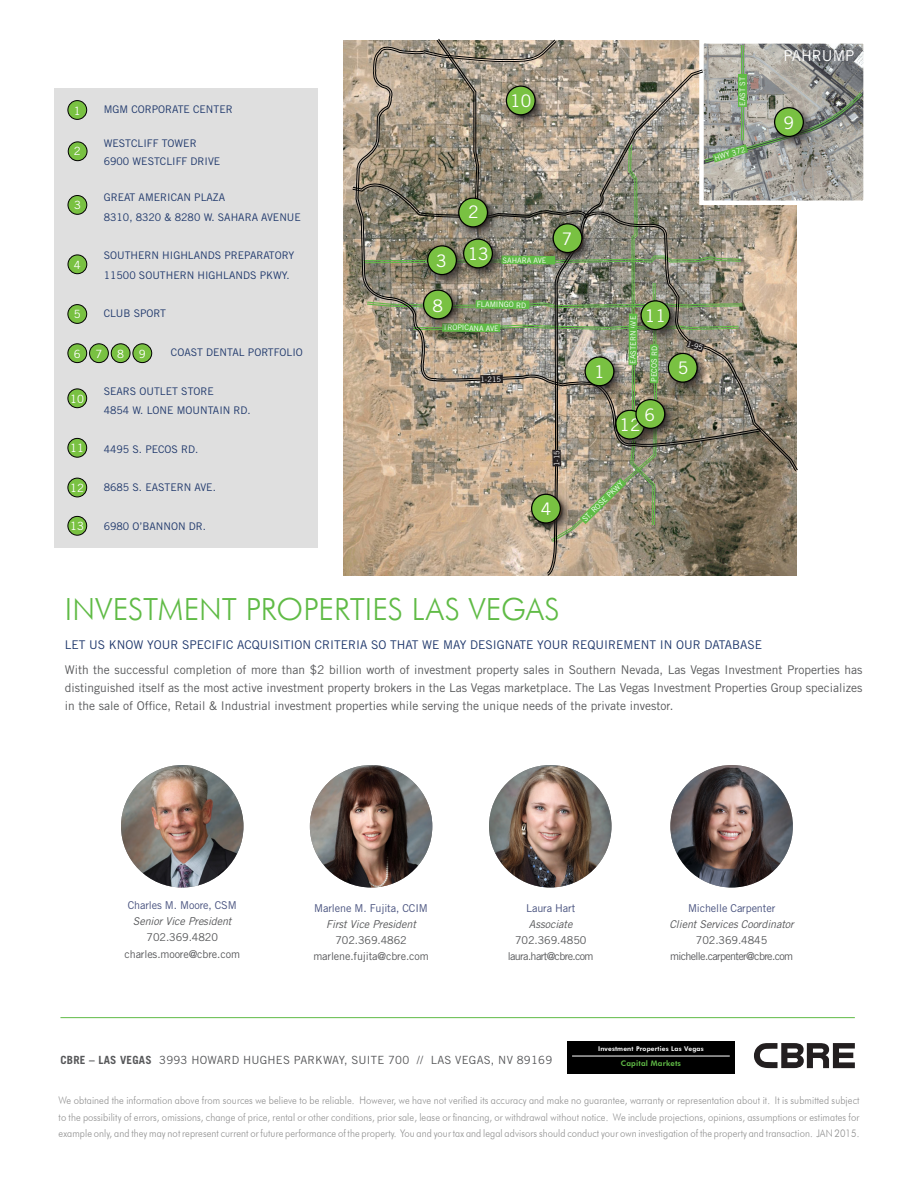
<style>
.page{position:relative;width:918px;height:1188px;background:#fff}
.page>*{position:absolute;margin:0;border:0;box-sizing:border-box;transform-origin:0 0}
.t1{font:300 30.45px "Futura BT";letter-spacing:-.005em;color:#60bb46}
.t2{font:17.4px "Trade Gothic LT Std";color:#fff}
.t3{font:15px "Trade Gothic LT Std";color:#fff}
.body{font:12px/18px "Trade Gothic LT Std";color:#57585a;text-align:justify}
.body-2{font:12px "Trade Gothic LT Std";color:#1e376b}
.t4{font:11.4px "Trade Gothic LT Std";color:#fff}
.SUBHEADS{font:11.25px "Trade Gothic LT Std";letter-spacing:.02em;color:#57585a}
.body-3{font:10.8px/16.2px "Trade Gothic LT Std";letter-spacing:-.01em;color:#57585a;text-align:center}
.t5{font:300 10.5px/16.5px "Futura BT";letter-spacing:.01em;color:#8d8d8d;text-align:justify;scale:.9 1}
.body-4{font:10.5px "Trade Gothic LT Std";color:#1e376b}
.t6{font:800 7.65px "Futura BT";letter-spacing:.025em;color:#60bb46}
.t7{font:7.5px "Trade Gothic LT Std";letter-spacing:-.01em;color:#fff}
.t8{font:800 6.6px "Futura BT";letter-spacing:.025em;color:#fff}
.s1{color:#fff}
.s2{color:#46507d}
.s3{font-style:italic}
.s4{font-weight:700}
</style>
<div class="page">
<div style="left:54px;top:88px;width:264px;height:460px;background:#dfdfdf"></div>
<svg style="left:754px;top:1043px;width:101px;height:25px"></svg>
<hr style="left:60px;top:1017px;width:795px;height:1px;background:#60bb46">
<div style="left:567px;top:1041px;width:168px;height:32px;background:#000"></div>
<hr style="left:572px;top:1056px;width:158px;height:1px;background:#fff">
<img style="left:344px;top:41px;width:19px;height:535px">
<div style="left:68px;top:101px;width:19px;height:18px;background:#79c142;border-radius:50%"></div>
<div style="left:68px;top:100px;width:19px;height:20px;border:1px solid #000;border-radius:50%"></div>
<div style="left:68px;top:142px;width:19px;height:19px;background:#79c142;border-radius:50%"></div>
<div style="left:68px;top:141px;width:19px;height:20px;border:1px solid #000;border-radius:50%"></div>
<div style="left:68px;top:196px;width:19px;height:18px;background:#79c142;border-radius:50%"></div>
<div style="left:68px;top:195px;width:19px;height:20px;border:1px solid #000;border-radius:50%"></div>
<div style="left:68px;top:255px;width:19px;height:19px;background:#79c142;border-radius:50%"></div>
<div style="left:68px;top:255px;width:19px;height:19px;border:1px solid #000;border-radius:50%"></div>
<div style="left:68px;top:305px;width:19px;height:18px;background:#79c142;border-radius:50%"></div>
<div style="left:68px;top:304px;width:19px;height:20px;border:1px solid #000;border-radius:50%"></div>
<div style="left:68px;top:344px;width:19px;height:19px;background:#79c142;border-radius:50%"></div>
<div style="left:68px;top:343px;width:19px;height:20px;border:1px solid #000;border-radius:50%"></div>
<div style="left:90px;top:344px;width:18px;height:19px;background:#79c142;border-radius:50%"></div>
<div style="left:89px;top:343px;width:20px;height:20px;border:1px solid #000;border-radius:50%"></div>
<div style="left:111px;top:344px;width:19px;height:19px;background:#79c142;border-radius:50%"></div>
<div style="left:111px;top:343px;width:19px;height:20px;border:1px solid #000;border-radius:50%"></div>
<div style="left:133px;top:344px;width:19px;height:19px;background:#79c142;border-radius:50%"></div>
<div style="left:133px;top:343px;width:19px;height:20px;border:1px solid #000;border-radius:50%"></div>
<div style="left:68px;top:389px;width:19px;height:19px;background:#79c142;border-radius:50%"></div>
<div style="left:68px;top:389px;width:19px;height:19px;border:1px solid #000;border-radius:50%"></div>
<div style="left:68px;top:438px;width:19px;height:19px;background:#79c142;border-radius:50%"></div>
<div style="left:68px;top:438px;width:19px;height:20px;border:1px solid #000;border-radius:50%"></div>
<div style="left:68px;top:478px;width:19px;height:19px;background:#79c142;border-radius:50%"></div>
<div style="left:68px;top:478px;width:19px;height:19px;border:1px solid #000;border-radius:50%"></div>
<div style="left:68px;top:516px;width:19px;height:19px;background:#79c142;border-radius:50%"></div>
<div style="left:68px;top:516px;width:19px;height:20px;border:1px solid #000;border-radius:50%"></div>
<div style="left:699px;top:39px;width:169px;height:166px;border:4px solid #fff"></div>
<img style="left:121px;top:765px;width:123px;height:123px;border-radius:61px">
<img style="left:310px;top:765px;width:122px;height:123px;border-radius:61px">
<img style="left:489px;top:765px;width:123px;height:123px;border-radius:61px">
<img style="left:670px;top:765px;width:123px;height:123px;border-radius:61px">
<svg style="left:363px;top:38px;width:500px;height:538px;background:#a59f8a"></svg>
<div style="left:455px;top:195px;width:46px;height:45px;background:#231f20;opacity:.75"></div>
<div style="left:459px;top:198px;width:28px;height:29px;background:#79c142;border-radius:50%"></div>
<div style="left:458px;top:198px;width:30px;height:29px;border:1px solid #000;border-radius:50%"></div>
<div style="left:480px;top:375px;width:23px;height:8px;background:#231f20"></div>
<div style="left:582px;top:353px;width:45px;height:46px;background:#231f20;opacity:.75"></div>
<div style="left:585px;top:357px;width:29px;height:29px;background:#79c142;border-radius:50%"></div>
<div style="left:585px;top:356px;width:29px;height:30px;border:1px solid #000;border-radius:50%"></div>
<p class="body-4" style="left:104px;top:103px;width:131px">MGM CORPORATE CENTER</p>
<p class="body-4" style="left:104px;top:137px;width:95px">WESTCLIFF TOWER</p>
<p class="body-4" style="left:104px;top:155px;width:118px">6900 WESTCLIFF DRIVE</p>
<p class="body-4" style="left:104px;top:191px;width:123px">GREAT AMERICAN PLAZA</p>
<p class="body-4" style="left:104px;top:211px;width:199px">8310, 8320 &amp; 8280 W. SAHARA AVENUE</p>
<p class="body-4" style="left:104px;top:249px;width:192px">SOUTHERN HIGHLANDS PREPARATORY</p>
<p class="body-4" style="left:104px;top:269px;width:188px">11500 SOUTHERN HIGHLANDS PKWY.</p>
<p class="body-4" style="left:104px;top:307px;width:64px">CLUB SPORT</p>
<p class="body-4" style="left:171px;top:346px;width:134px">COAST DENTAL PORTFOLIO</p>
<p class="body-4" style="left:104px;top:385px;width:112px">SEARS OUTLET STORE</p>
<p class="body-4" style="left:104px;top:404px;width:149px">4854 W. LONE MOUNTAIN RD.</p>
<p class="body-4" style="left:104px;top:443px;width:96px">4495 S. PECOS RD.</p>
<p class="body-4" style="left:104px;top:481px;width:114px">8685 S. EASTERN AVE.</p>
<p class="body-4" style="left:104px;top:520px;width:104px">6980 O’BANNON DR.</p>
<p class="t4" style="left:74px;top:104px;width:8px">1</p>
<p class="t4" style="left:74px;top:144px;width:8px">2</p>
<p class="t4" style="left:74px;top:198px;width:8px">3</p>
<p class="t4" style="left:74px;top:258px;width:8px">4</p>
<p class="t4" style="left:74px;top:307px;width:8px">5</p>
<p class="t4" style="left:74px;top:347px;width:8px">6</p>
<p class="t4" style="left:95px;top:347px;width:8px">7</p>
<p class="t4" style="left:117px;top:347px;width:8px">8</p>
<p class="t4" style="left:139px;top:347px;width:8px">9</p>
<p class="t4" style="left:70px;top:392px;width:15px">10</p>
<p class="t4" style="left:70px;top:441px;width:15px">11</p>
<p class="t4" style="left:70px;top:481px;width:15px">12</p>
<p class="t4" style="left:70px;top:519px;width:15px">13</p>
<p class="t2" style="left:510px;top:90px;width:23px">10</p>
<p class="t7" style="left:738px;top:106px;width:30px;rotate:-90deg">EAST ST</p>
<p class="t7" style="left:713px;top:154px;width:33px;rotate:-17deg">HWY 372</p>
<p class="t2" style="left:468px;top:201px;width:12px">2</p>
<p class="t2" style="left:468px;top:243px;width:23px">13</p>
<p class="t2" style="left:436px;top:251px;width:12px">3</p>
<p class="t7" style="left:503px;top:256px;width:46px">SAHARA AVE</p>
<p class="t2" style="left:562px;top:228px;width:12px">7</p>
<p class="t2" style="left:433px;top:295px;width:12px">8</p>
<p class="t7" style="left:477px;top:300px;width:51px">FLAMINGO RD</p>
<p class="t7" style="left:443px;top:323px;width:57px">TROPICANA AVE</p>
<p class="t7" style="left:480px;top:375px;width:22px;rotate:-1deg">1-215</p>
<p class="t7" style="left:552px;top:467px;width:18px;rotate:-91deg">1-15</p>
<p class="t2" style="left:541px;top:498px;width:12px">4</p>
<p class="t2" style="left:594px;top:361px;width:12px">1</p>
<p class="t7" style="left:629px;top:364px;width:50px;rotate:-90deg">EASTERN AVE</p>
<p class="t2" style="left:645px;top:305px;width:23px">11</p>
<p class="t7" style="left:650px;top:382px;width:37px;rotate:-90deg">PECOS RD</p>
<p class="t2" style="left:645px;top:404px;width:12px">6</p>
<p class="t2" style="left:620px;top:415px;width:23px">12</p>
<p class="t7" style="left:580px;top:517px;width:56px;rotate:-44deg">ST. ROSE PKWY</p>
<p class="t7" style="left:689px;top:339px;width:18px;rotate:19deg">1-95</p>
<p class="t2" style="left:678px;top:357px;width:12px">5</p>
<p class="t3" style="left:784px;top:46px;width:72px">PAHRUMP</p>
<p class="t2" style="left:784px;top:112px;width:12px">9</p>
<p class="t1" style="left:65px;top:591px;width:527px">INVESTMENT PROPERTIES LAS VEGAS<span class="s1">ES</span></p>
<p class="body-2" style="left:65px;top:638px;width:699px">LET US KNOW YOUR SPECIFIC ACQUISITION CRITERIA SO THAT WE MAY DESIGNATE YOUR REQUIREMENT IN OUR DATABASE</p>
<p class="body" style="left:65px;top:661px;width:799px">With the successful completion of more than $2 billion worth of investment property sales in Southern Nevada, Las Vegas Investment Properties has distinguished itself as the most active investment property brokers in the Las Vegas marketplace. The Las Vegas Investment Properties Group specializes in the sale of Office, Retail &amp; Industrial investment properties while serving the unique needs of the private investor.</p>
<p class="body-3" style="left:124px;top:897px;width:117px"><span class="s2">Charles M. Moore, CSM<br></span><span class="s3">Senior Vice President<br></span>702.369.4820 charles.moore@cbre.com</p>
<p class="body-3" style="left:313px;top:899px;width:117px"><span class="s2">Marlene M. Fujita, CCIM<br></span><span class="s3">First Vice President<br></span>702.369.4862 marlene.fujita@cbre.com</p>
<p class="body-3" style="left:508px;top:899px;width:87px"><span class="s2">Laura Hart<br></span><span class="s3">Associate<br></span>702.369.4850 laura.hart@cbre.com</p>
<p class="body-3" style="left:669px;top:899px;width:126px"><span class="s2">Michelle Carpenter<br></span><span class="s3">Client Services Coordinator<br></span>702.369.4845 michelle.carpenter@cbre.com</p>
<p class="t8" style="left:598px;top:1044px;width:107px">Investment Properties Las Vegas</p>
<p class="t6" style="left:621px;top:1059px;width:62px">Capital Markets</p>
<p class="t5" style="left:59px;top:1092px;width:891px">We obtained the information above from sources we believe to be reliable. However, we have not verified its accuracy and make no guarantee, warranty or representation about it. It is submitted subject to the possibility of errors, omissions, change of price, rental or other conditions, prior sale, lease or financing, or withdrawal without notice. We include projections, opinions, assumptions or estimates for example only, and they may not represent current or future performance of the property. You and your tax and legal advisors should conduct your own investigation of the property and transaction. JAN 2015.</p>
<p class="SUBHEADS" style="left:60px;top:1053px;width:493px"><span class="s4">CBRE – LAS VEGAS</span> 3993 HOWARD HUGHES PARKWAY, SUITE 700 // LAS VEGAS, NV 89169</p>
</div>
